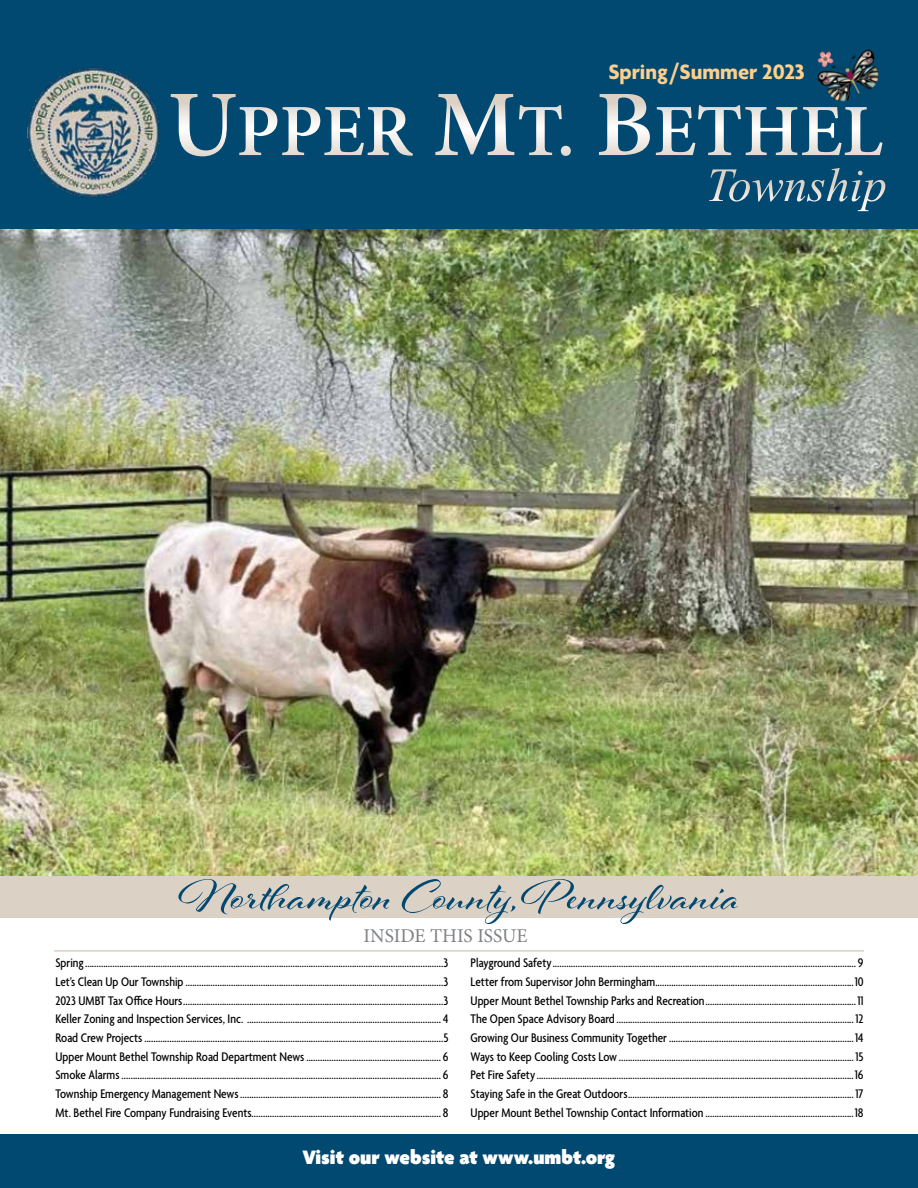
<style>
.page{position:relative;width:918px;height:1188px;background:#fff}
.page>*{position:absolute;margin:0;border:0;box-sizing:border-box;transform-origin:0 0}
.t1{font:600 73.8px "Minion Pro";color:#fff}
.t2{font:italic 47.7px "Times New Roman";color:#fff}
.t3{font:45px "Al Fresco";color:#014971;scale:1.18 1}
.t4{font:700 22.5px "Agenda One";color:#fecf8d}
.t5{font:900 21px "Agenda One";color:#fff}
.t6{font:19.5px "Minion Pro";color:#7e8083}
.t7{font:500 condensed 13.5px/18.6px "Agenda";color:#000;text-align:justify}
.s1{font-size:94.05px}
</style>
<div class="page">
<img style="left:0;top:229px;width:918px;height:647px">
<div style="left:0;top:876px;width:918px;height:41px;background:#dcd1c5"></div>
<div style="left:0;top:1134px;width:918px;height:54px;background:#014971"></div>
<div style="left:0;top:0;width:918px;height:229px;background:#014971"></div>
<hr style="left:54px;top:950px;width:810px;height:2px;background:#dcd1c5">
<img style="left:817px;top:49px;width:62px;height:53px">
<img style="left:27px;top:67px;width:134px;height:131px">
<h3 class="t4" style="left:608px;top:60px;width:198px">Spring/Summer 2023</h3>
<h1 class="t1" style="left:168px;top:80px;width:717px"><span class="s1">U</span>PPER <span class="s1">M</span>T. <span class="s1">B</span>ETHEL</h1>
<h2 class="t2" style="left:706px;top:152px;width:182px">Township</h2>
<h3 class="t3" style="left:178px;top:866px;width:477px">Northampton County, Pennsylvania</h3>
<h3 class="t6" style="left:364px;top:922px;width:165px">INSIDE THIS ISSUE</h3>
<p class="t7" style="left:55px;top:955px;width:394px">Spring.............................................................................................................................................................3<br>Let’s Clean Up Our Township .................................................................................................................3<br>2023 UMBT Tax Office Hours..................................................................................................................3<br>Keller Zoning and Inspection Services, Inc. ..................................................................................... 4<br>Road Crew Projects...................................................................................................................................5<br>Upper Mount Bethel Township Road Department News ........................................................... 6<br>Smoke Alarms............................................................................................................................................ 6<br>Township Emergency Management News........................................................................................ 8<br>Mt. Bethel Fire Company Fundraising Events................................................................................... 8</p>
<p class="t7" style="left:471px;top:955px;width:394px">Playground Safety..................................................................................................................................... 9<br>Letter from Supervisor John Bermingham.......................................................................................10<br>Upper Mount Bethel Township Parks and Recreation..................................................................11<br>The Open Space Advisory Board ........................................................................................................ 12<br>Growing Our Business Community Together .................................................................................14<br>Ways to Keep Cooling Costs Low.......................................................................................................15<br>Pet Fire Safety...........................................................................................................................................16<br>Staying Safe in the Great Outdoors................................................................................................... 17<br>Upper Mount Bethel Township Contact Information .................................................................18</p>
<h3 class="t5" style="left:303px;top:1145px;width:314px">Visit our website at www.umbt.org</h3>
</div>
